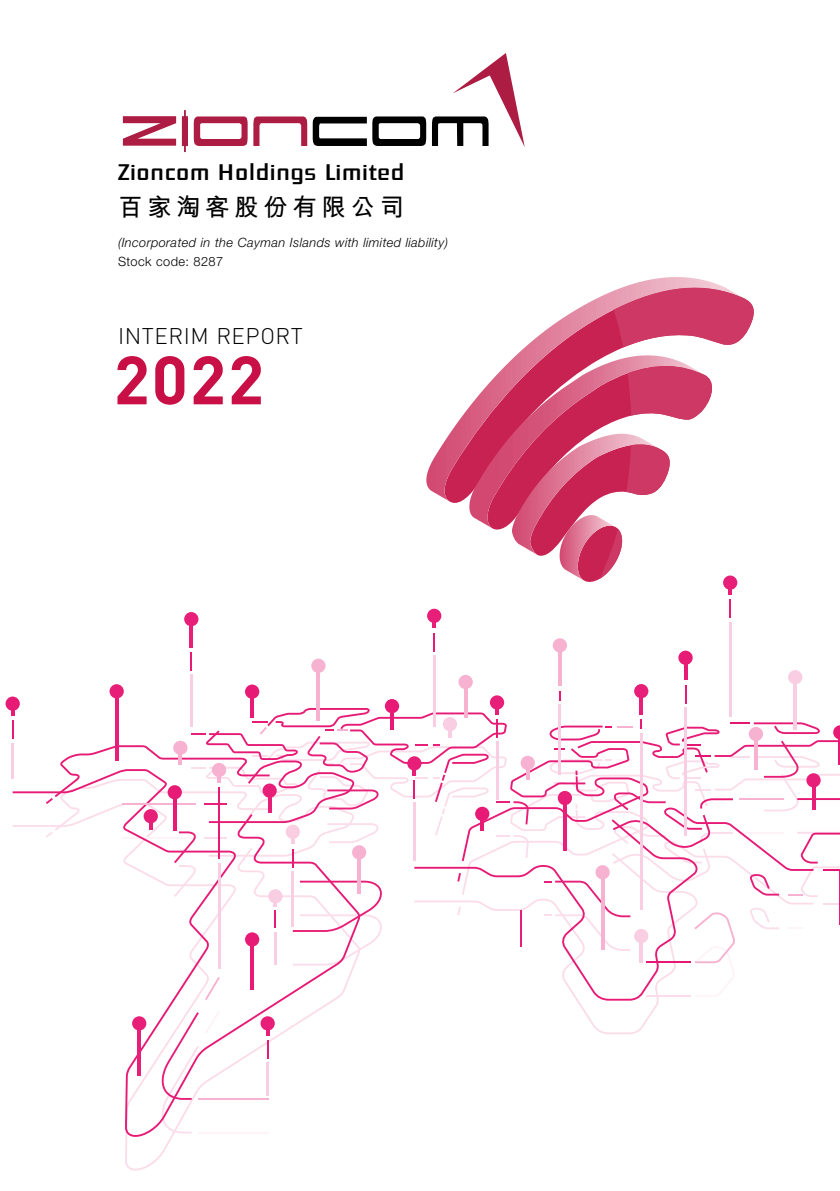
<style>
.page{position:relative;width:840px;height:1191px;background:#fff}
.page>*{position:absolute;margin:0;border:0;box-sizing:border-box;transform-origin:0 0}
.t1{font:700 67.2px "DIN";color:#c80f46}
.t2{font:700 24.6px "M Hei HK";letter-spacing:.185em;color:#000}
.t3{font:22.4px "District";letter-spacing:.03em;color:#000}
.t4{font:300 22.4px "DIN";letter-spacing:.025em;color:#000}
.t5{font:italic 300 12.8px "Helvetica Neue LT Std";letter-spacing:.03em;color:#000}
.t6{font:300 12.8px "Helvetica Neue LT Std";letter-spacing:.03em;color:#000}
</style>
<div class="page">
<svg style="left:576px;top:1000px;width:83px;height:34px"></svg>
<svg style="left:13px;top:778px;width:322px;height:358px"></svg>
<svg style="left:160px;top:1012px;width:39px;height:121px"></svg>
<hr style="left:198px;top:1098px;width:70px;height:1px;background:#f7b2d1">
<hr style="left:432px;top:655px;width:3px;height:71px;background:#facee2">
<svg style="left:433px;top:633px;width:2px;height:18px"></svg>
<hr style="left:432px;top:616px;width:4px;height:12px;background:#e71f79">
<div style="left:427px;top:608px;width:14px;height:15px;background:#e71f79;border-radius:50%"></div>
<hr style="left:266px;top:1062px;width:3px;height:34px;background:#facee2">
<svg style="left:266px;top:1040px;width:2px;height:18px"></svg>
<svg style="left:265px;top:1030px;width:4px;height:5px"></svg>
<div style="left:260px;top:1016px;width:14px;height:14px;background:#e71f79;border-radius:50%"></div>
<hr style="left:190px;top:674px;width:3px;height:52px;background:#facee2">
<svg style="left:190px;top:652px;width:2px;height:18px"></svg>
<hr style="left:189px;top:619px;width:4px;height:28px;background:#e71f79">
<div style="left:184px;top:612px;width:14px;height:14px;background:#e71f79;border-radius:50%"></div>
<hr style="left:137px;top:1023px;width:4px;height:52px;background:#e71f79">
<div style="left:132px;top:1016px;width:14px;height:14px;background:#e71f79;border-radius:50%"></div>
<div style="left:787px;top:670px;width:14px;height:14px;background:#facee2;border-radius:50%"></div>
<svg style="left:558px;top:652px;width:3px;height:33px"></svg>
<div style="left:552px;top:638px;width:14px;height:14px;background:#f7b2d1;border-radius:50%"></div>
<hr style="left:316px;top:666px;width:4px;height:55px;background:#f7b2d1">
<div style="left:311px;top:658px;width:14px;height:15px;background:#f7b2d1;border-radius:50%"></div>
<div style="left:458px;top:675px;width:14px;height:14px;background:#f7b2d1;border-radius:50%"></div>
<svg style="left:684px;top:665px;width:3px;height:15px"></svg>
<div style="left:678px;top:650px;width:14px;height:15px;background:#e71b76;border-radius:50%"></div>
<hr style="left:11px;top:743px;width:3px;height:35px;background:#facee2">
<svg style="left:12px;top:721px;width:2px;height:18px"></svg>
<hr style="left:11px;top:703px;width:4px;height:13px;background:#e71b76">
<div style="left:6px;top:696px;width:14px;height:15px;background:#e71b76;border-radius:50%"></div>
<hr style="left:728px;top:622px;width:3px;height:95px;background:#facee2">
<svg style="left:729px;top:600px;width:1px;height:18px"></svg>
<svg style="left:728px;top:590px;width:3px;height:5px"></svg>
<svg style="left:722px;top:575px;width:15px;height:15px"></svg>
<svg style="left:46px;top:685px;width:793px;height:315px"></svg>
<hr style="left:412px;top:763px;width:4px;height:12px;background:#e71f79">
<div style="left:407px;top:756px;width:14px;height:14px;background:#e71f79;border-radius:50%"></div>
<svg style="left:442px;top:348px;width:180px;height:156px"></svg>
<svg style="left:485px;top:355px;width:227px;height:227px"></svg>
<svg style="left:524px;top:277px;width:230px;height:71px"></svg>
<svg style="left:194px;top:116px;width:53px;height:30px"></svg>
<svg style="left:182px;top:110px;width:6px;height:42px"></svg>
<svg style="left:123px;top:116px;width:53px;height:30px"></svg>
<svg style="left:253px;top:116px;width:113px;height:30px"></svg>
<svg style="left:372px;top:53px;width:152px;height:93px"></svg>
<h3 class="t3" style="left:118px;top:159px;width:287px">Zioncom Holdings Limited</h3>
<h2 class="t2" style="left:118px;top:189px;width:287px">百家淘客股份有限公司</h2>
<p class="t5" style="left:118px;top:235px;width:331px">(Incorporated in the Cayman Islands with limited liability)</p>
<p class="t6" style="left:118px;top:254px;width:106px">Stock code: 8287</p>
<h3 class="t4" style="left:118px;top:322px;width:186px">INTERIM REPORT</h3>
<h1 class="t1" style="left:113px;top:336px;width:152px">2022</h1>
</div>
